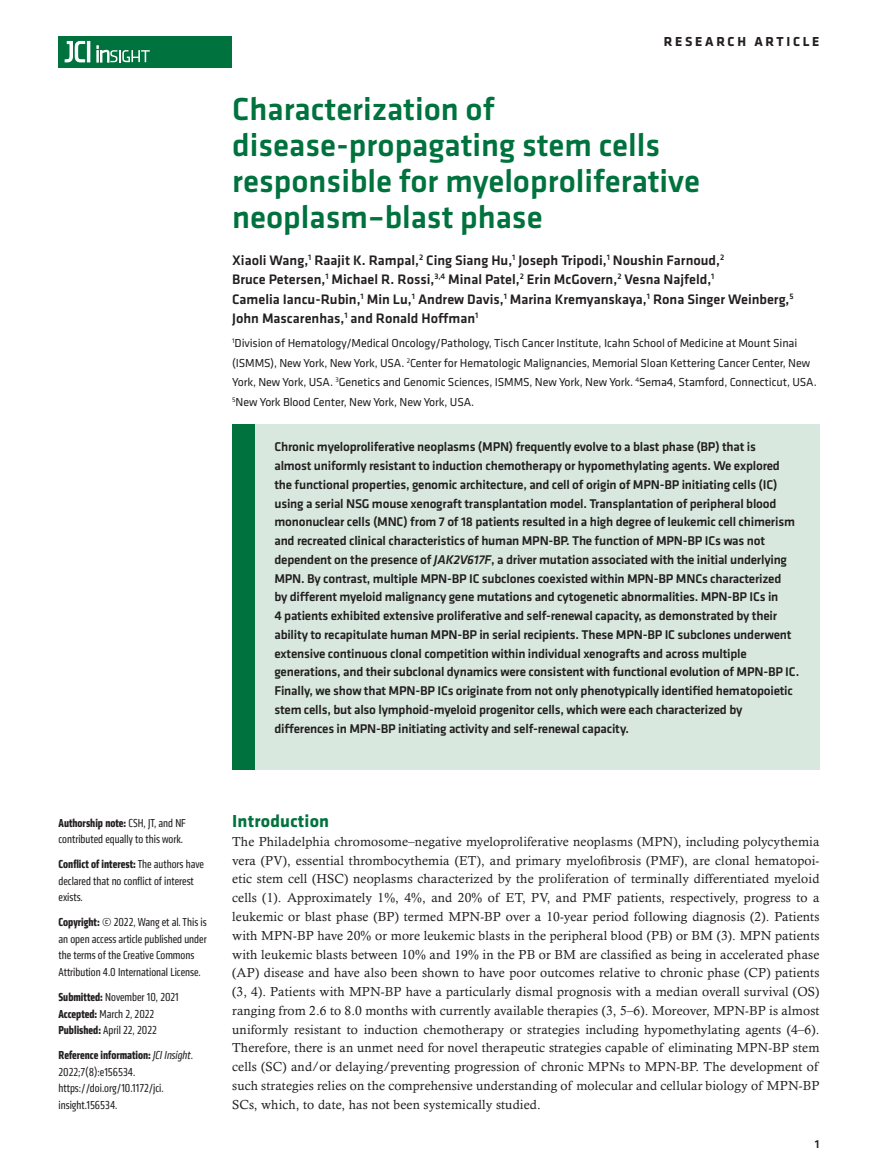
<style>
.page{position:relative;width:878px;height:1175px;background:#fff}
.page>*{position:absolute;margin:0;border:0;box-sizing:border-box;transform-origin:0 0}
.t1{font:500 33px/36px "Klavika Basic";color:#00723e}
.t2{font:700 18px "Klavika";letter-spacing:.01em;color:#00723e}
.t3{font:500 14.25px/19.5px "Klavika Basic";color:#231f20}
.t4{font:700 13.5px "Klavika Basic";letter-spacing:.2em;color:#231f20}
.t5{font:500 13.2px/18.8px "Klavika Basic";letter-spacing:-.015em;color:#231f20}
.t6{font:13.2px/18.8px "Calisto MT Std";letter-spacing:.01em;color:#231f20;text-align:justify}
.t7{font:condensed 12px/16.5px "Klavika";color:#231f20}
.t8{font:12px/19.5px "Klavika";letter-spacing:-.01em;color:#231f20}
.t9{font:500 12px "Klavika Basic";color:#231f20}
.s1{font-style:italic}
.s2{font-weight:700}
</style>
<div class="page">
<div style="left:59px;top:36px;width:173px;height:31px;background:#00723e"></div>
<hr style="left:87px;top:41px;width:3px;height:21px;background:#fff">
<svg style="left:64px;top:41px;width:21px;height:22px"></svg>
<svg style="left:97px;top:46px;width:53px;height:16px"></svg>
<div style="left:232px;top:424px;width:587px;height:346px;background:#d8e8df"></div>
<div style="left:232px;top:424px;width:22px;height:346px;background:#00723e"></div>
<p class="t4" style="left:663px;top:32px;width:157px">RESEARCH ARTICLE</p>
<h1 class="t1" style="left:232px;top:91px;width:469px">Characterization of disease-propagating stem cells responsible for myeloproliferative neoplasm–blast phase</h1>
<p class="t3" style="left:232px;top:250px;width:563px">Xiaoli Wang,<sup>1</sup> Raajit K. Rampal,<sup>2</sup> Cing Siang Hu,<sup>1</sup> Joseph Tripodi,<sup>1</sup> Noushin Farnoud,<sup>2<br></sup>Bruce Petersen,<sup>1</sup> Michael R. Rossi,<sup>3,4</sup> Minal Patel,<sup>2</sup> Erin McGovern,<sup>2</sup> Vesna Najfeld,<sup>1<br></sup>Camelia Iancu-Rubin,<sup>1</sup> Min Lu,<sup>1</sup> Andrew Davis,<sup>1</sup> Marina Kremyanskaya,<sup>1</sup> Rona Singer Weinberg,<sup>5<br></sup>John Mascarenhas,<sup>1</sup> and Ronald Hoffman<sup>1</sup></p>
<p class="t8" style="left:232px;top:333px;width:586px"><sup>1</sup>Division of Hematology/Medical Oncology/Pathology, Tisch Cancer Institute, Icahn School of Medicine at Mount Sinai (ISMMS), New York, New York, USA. <sup>2</sup>Center for Hematologic Malignancies, Memorial Sloan Kettering Cancer Center, New York, New York, USA. <sup>3</sup>Genetics and Genomic Sciences, ISMMS, New York, New York. <sup>4</sup>Sema4, Stamford, Connecticut, USA.<br><sup>5</sup>New York Blood Center, New York, New York, USA.</p>
<p class="t5" style="left:274px;top:437px;width:526px">Chronic myeloproliferative neoplasms (MPN) frequently evolve to a blast phase (BP) that is<br>almost uniformly resistant to induction chemotherapy or hypomethylating agents. We explored the functional properties, genomic architecture, and cell of origin of MPN-BP initiating cells (IC) using a serial NSG mouse xenograft transplantation model. Transplantation of peripheral blood mononuclear cells (MNC) from 7 of 18 patients resulted in a high degree of leukemic cell chimerism and recreated clinical characteristics of human MPN-BP. The function of MPN-BP ICs was not dependent on the presence of <span class="s1">JAK2V617F</span>, a driver mutation associated with the initial underlying MPN. By contrast, multiple MPN-BP IC subclones coexisted within MPN-BP MNCs characterized<br>by different myeloid malignancy gene mutations and cytogenetic abnormalities. MPN-BP ICs in<br>4 patients exhibited extensive proliferative and self-renewal capacity, as demonstrated by their ability to recapitulate human MPN-BP in serial recipients. These MPN-BP IC subclones underwent extensive continuous clonal competition within individual xenografts and across multiple generations, and their subclonal dynamics were consistent with functional evolution of MPN-BP IC.<br>Finally, we show that MPN-BP ICs originate from not only phenotypically identified hematopoietic stem cells, but also lymphoid-myeloid progenitor cells, which were each characterized by differences in MPN-BP initiating activity and self-renewal capacity.</p>
<p class="t7" style="left:59px;top:814px;width:129px"><span class="s2">Authorship note:</span> CSH, JT, and NF contributed equally to this work.</p>
<p class="t7" style="left:59px;top:856px;width:147px"><span class="s2">Conflict of interest:</span> The authors have declared that no conflict of interest exists.</p>
<p class="t7" style="left:59px;top:914px;width:150px"><span class="s2">Copyright:</span> © 2022, Wang et al. This is an open access article published under the terms of the Creative Commons Attribution 4.0 International License.</p>
<p class="t7" style="left:59px;top:988px;width:122px"><span class="s2">Submitted:</span> November 10, 2021<br><span class="s2">Accepted:</span> March 2, 2022<br><span class="s2">Published:</span> April 22, 2022</p>
<p class="t7" style="left:59px;top:1046px;width:136px"><span class="s2">Reference information:</span> <span class="s1">JCI Insight</span>.<br>2022;7(8):e156534. https://doi.org/10.1172/jci. insight.156534.</p>
<h2 class="t2" style="left:232px;top:808px;width:98px">Introduction</h2>
<p class="t6" style="left:232px;top:832px;width:588px">The Philadelphia chromosome–negative myeloproliferative neoplasms (MPN), including polycythemia vera (PV), essential thrombocythemia (ET), and primary myelofibrosis (PMF), are clonal hematopoi&shy;etic stem cell (HSC) neoplasms characterized by the proliferation of terminally differentiated myeloid cells (1). Approximately 1%, 4%, and 20% of ET, PV, and PMF patients, respectively, progress to a leukemic or blast phase (BP) termed MPN-BP over a 10-year period following diagnosis (2). Patients with MPN-BP have 20% or more leukemic blasts in the peripheral blood (PB) or BM (3). MPN patients with leukemic blasts between 10% and 19% in the PB or BM are classified as being in accelerated phase (AP) disease and have also been shown to have poor outcomes relative to chronic phase (CP) patients (3, 4). Patients with MPN-BP have a particularly dismal prognosis with a median overall survival (OS) ranging from 2.6 to 8.0 months with currently available therapies (3, 5–6). Moreover, MPN-BP is almost uniformly resistant to induction chemotherapy or strategies including hypomethylating agents (4–6).<br>Therefore, there is an unmet need for novel therapeutic strategies capable of eliminating MPN-BP stem cells (SC) and/or delaying/preventing progression of chronic MPNs to MPN-BP. The development of such strategies relies on the comprehensive understanding of molecular and cellular biology of MPN-BP SCs, which, to date, has not been systemically studied.</p>
<p class="t9" style="left:814px;top:1135px;width:6px">1</p>
</div>
